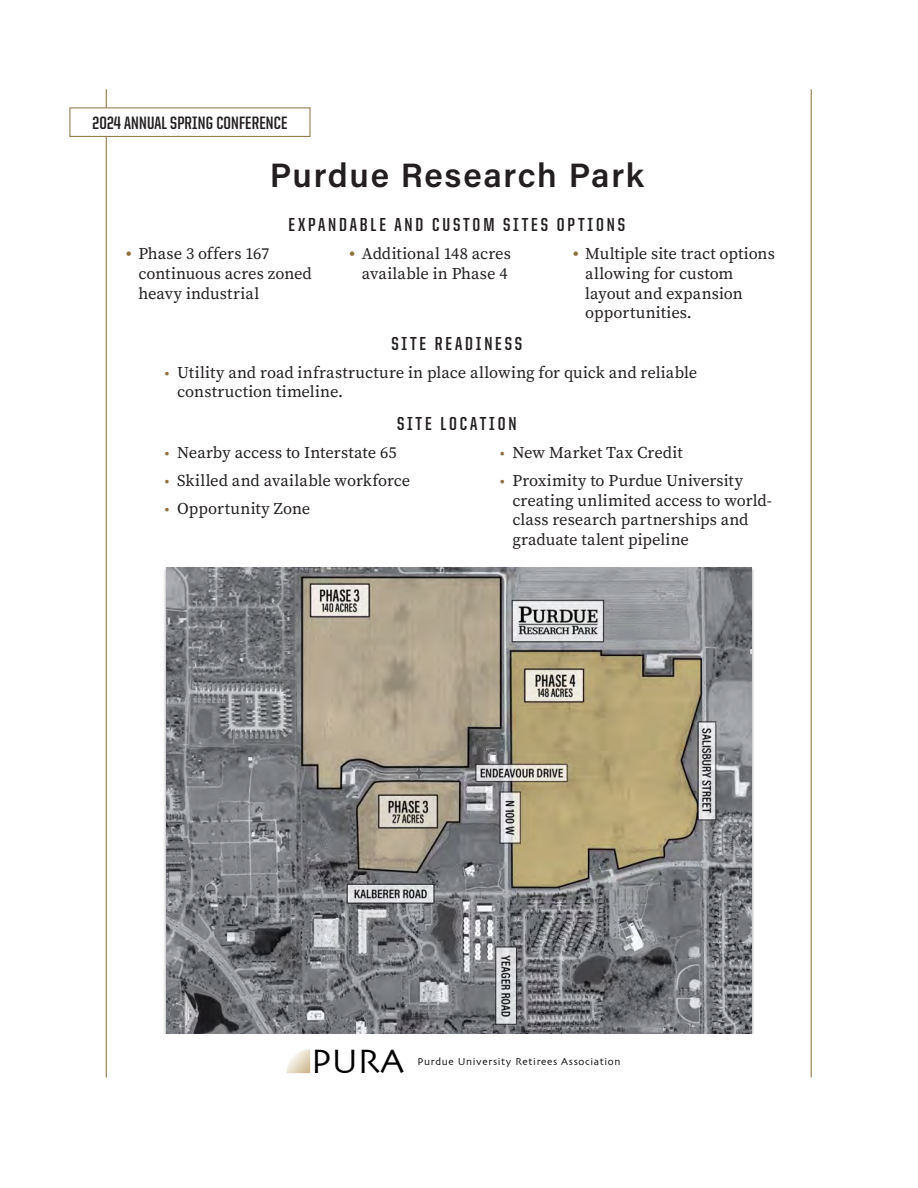
<style>
.page{position:relative;width:918px;height:1188px;background:#fff}
.page>*{position:absolute;margin:0;border:0;box-sizing:border-box;transform-origin:0 0}
.t1{font:35.4px "Skia";color:#000}
.t2{font:600 33.75px "Acumin Pro";letter-spacing:.05em;color:#231f20}
.Sub_copy_United_Sans_12{font:700 18.9px "United Sans Cond";letter-spacing:.15em;color:#231f20}
.t3{font:700 18px "United Sans Cond";letter-spacing:.01em;color:#231f20}
.t4{font:16.5px/19.8px "Source Serif Pro";color:#231f20}
.t5{font:10.5px "Skia";letter-spacing:.06em;color:#000}
.s1{font-weight:700;color:#8e6f3e}
.s2{font-weight:700;font-size:13.5px;color:#8e6f3e}
</style>
<div class="page">
<svg style="left:287px;top:1049px;width:23px;height:24px"></svg>
<hr style="left:811px;top:89px;width:1px;height:988px;background:#8e6f3e">
<hr style="left:106px;top:89px;width:1px;height:988px;background:#8e6f3e">
<img style="left:166px;top:567px;width:586px;height:466px">
<div style="left:70px;top:108px;width:240px;height:28px;background:#fff"></div>
<div style="left:70px;top:108px;width:240px;height:29px;border:1px solid #8e6f3e"></div>
<p class="t3" style="left:93px;top:114px;width:196px">2024 ANNUAL SPRING CONFERENCE</p>
<p class="t2" style="left:270px;top:151px;width:376px">Purdue Research Park</p>
<p class="Sub_copy_United_Sans_12" style="left:289px;top:214px;width:338px">EXPANDABLE AND CUSTOM SITES OPTIONS</p>
<p class="t4" style="left:138px;top:244px;width:175px;text-indent:-12px"><span class="s1">•</span> Phase 3 offers 167 continuous acres zoned heavy industrial</p>
<p class="t4" style="left:350px;top:244px;width:163px;text-align:center"><span class="s1">•</span> Additional 148 acres available in Phase 4</p>
<p class="t4" style="left:585px;top:244px;width:191px;text-indent:-12px"><span class="s1">•</span> Multiple site tract options allowing for custom layout and expansion opportunities.</p>
<p class="Sub_copy_United_Sans_12" style="left:391px;top:333px;width:132px">SITE READINESS</p>
<p class="t4" style="left:177px;top:363px;width:522px;text-indent:-12px"><span class="s2">•</span> Utility and road infrastructure in place allowing for quick and reliable construction timeline.</p>
<p class="Sub_copy_United_Sans_12" style="left:397px;top:414px;width:121px">SITE LOCATION</p>
<p class="t4" style="left:165px;top:444px;width:233px"><span class="s2">•</span> Nearby access to Interstate 65</p>
<p class="t4" style="left:165px;top:472px;width:247px"><span class="s2">•</span> Skilled and available workforce</p>
<p class="t4" style="left:165px;top:500px;width:147px"><span class="s2">•</span> Opportunity Zone</p>
<p class="t4" style="left:500px;top:444px;width:184px"><span class="s2">•</span> New Market Tax Credit</p>
<p class="t4" style="left:512px;top:472px;width:261px;text-indent:-12px"><span class="s2">•</span> Proximity to Purdue University creating unlimited access to world&shy;class research partnerships and graduate talent pipeline</p>
<h1 class="t1" style="left:311px;top:1040px;width:94px">PURA</h1>
<p class="t5" style="left:418px;top:1056px;width:204px">Purdue University Retirees Association</p>
</div>
